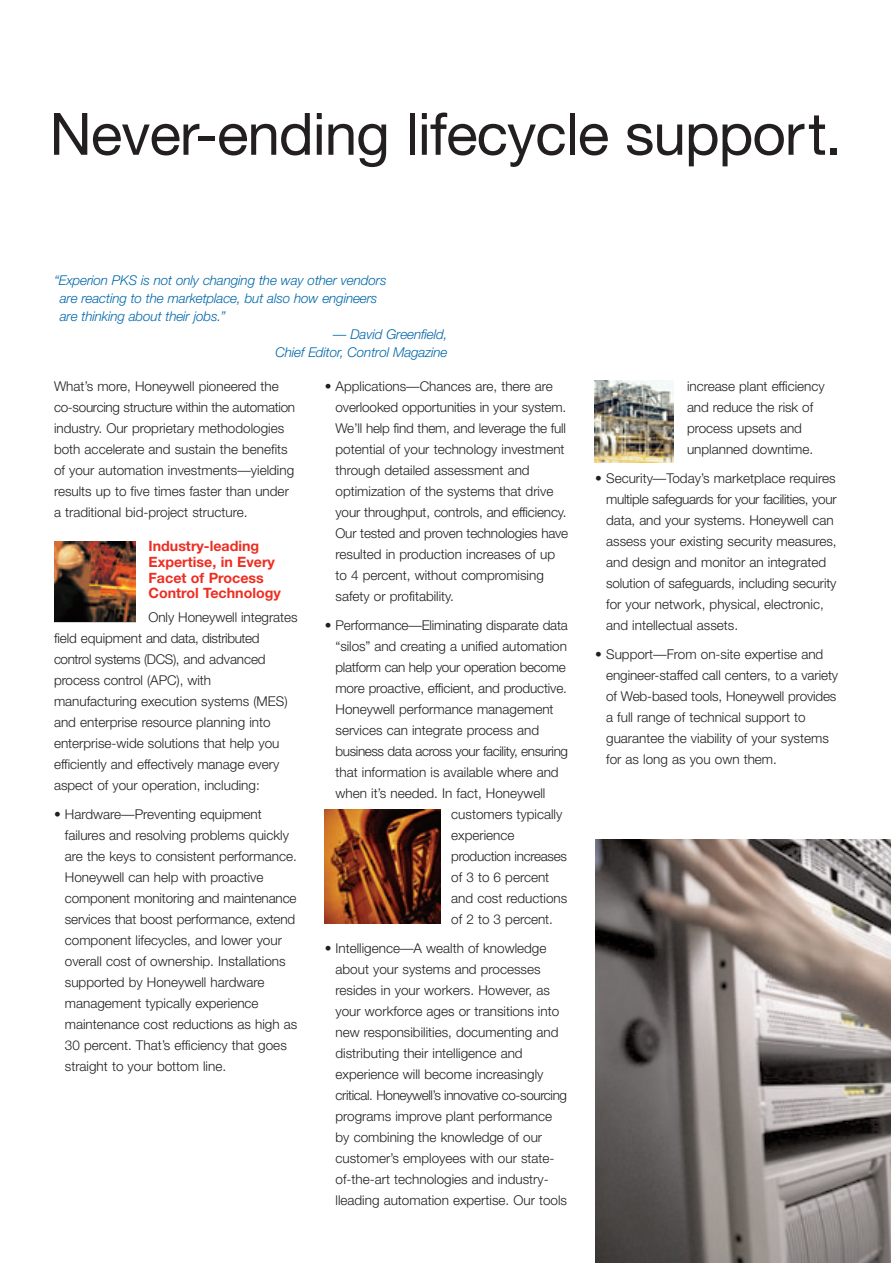
<style>
.page{position:relative;width:891px;height:1263px;background:#fff}
.page>*{position:absolute;margin:0;border:0;box-sizing:border-box;transform-origin:0 0}
.t1{font:58.5px "Helvetica Neue";letter-spacing:-.015em;color:#231f20}
.t2{font:700 14.4px/15.9px "Helvetica Neue";color:#ee2e22}
.t3{font:300 13.5px/21px "Helvetica Neue";color:#231f20}
.t4{font:italic 300 13.5px/18px "Helvetica Neue";letter-spacing:-.01em;color:#0068a9}
.t5{font:300 13.5px "Helvetica Neue";letter-spacing:-.02em;color:#231f20}
.t6{font:300 13.5px "Helvetica Neue";letter-spacing:-.03em;color:#231f20}
</style>
<div class="page">
<img style="left:54px;top:541px;width:81px;height:81px">
<img style="left:595px;top:381px;width:78px;height:81px">
<img style="left:324px;top:810px;width:117px;height:113px">
<img style="left:595px;top:840px;width:296px;height:423px">
<h1 class="t1" style="left:50px;top:113px;width:794px">Never-ending lifecycle support.</h1>
<p class="t4" style="left:60px;top:272px;width:328px;text-indent:-6px">“Experion PKS is not only changing the way other vendors are reacting to the marketplace, but also how engineers are thinking about their jobs.”</p>
<p class="t4" style="left:275px;top:326px;width:174px;text-align:right">— David Greenfield,<br>Chief Editor, Control Magazine</p>
<p class="t3" style="left:54px;top:376px;width:243px">What’s more, Honeywell pioneered the co-sourcing structure within the automation industry. Our proprietary methodologies both accelerate and sustain the benefits of your automation investments—yielding results up to five times faster than under a traditional bid-project structure.</p>
<p class="t2" style="left:148px;top:539px;width:134px">Industry-leading<br>Expertise, in Every<br>Facet of Process<br>Control Technology</p>
<p class="t3" style="left:54px;top:608px;width:245px;text-indent:94px">Only Honeywell integrates field equipment and data, distributed control systems (DCS), and advanced process control (APC), with<br>manufacturing execution systems (MES) and enterprise resource planning into enterprise-wide solutions that help you efficiently and effectively manage every aspect of your operation, including:</p>
<p class="t3" style="left:65px;top:805px;width:234px;text-indent:-11px">• Hardware—Preventing equipment failures and resolving problems quickly are the keys to consistent performance.<br>Honeywell can help with proactive component monitoring and maintenance services that boost performance, extend component lifecycles, and lower your overall cost of ownership. Installations supported by Honeywell hardware management typically experience maintenance cost reductions as high as 30 percent. That’s efficiency that goes straight to your bottom line.</p>
<p class="t3" style="left:335px;top:376px;width:234px;text-indent:-11px">• Applications—Chances are, there are overlooked opportunities in your system.<br>We’ll help find them, and leverage the full potential of your technology investment through detailed assessment and optimization of the systems that drive your throughput, controls, and efficiency.<br>Our tested and proven technologies have resulted in production increases of up to 4 percent, without compromising safety or profitability.</p>
<p class="t3" style="left:325px;top:616px;width:245px">• Performance—Eliminating disparate data</p>
<p class="t3" style="left:335px;top:637px;width:233px">“silos” and creating a unified automation</p>
<p class="t5" style="left:335px;top:662px;width:232px">platform can help your operation become</p>
<p class="t3" style="left:335px;top:679px;width:233px">more proactive, efficient, and productive.</p>
<p class="t3" style="left:335px;top:700px;width:219px">Honeywell performance management</p>
<p class="t3" style="left:335px;top:721px;width:205px">services can integrate process and</p>
<p class="t6" style="left:335px;top:746px;width:234px">business data across your facility, ensuring</p>
<p class="t3" style="left:335px;top:763px;width:225px">that information is available where and</p>
<p class="t3" style="left:335px;top:784px;width:211px">when it’s needed. In fact, Honeywell</p>
<p class="t3" style="left:451px;top:805px;width:113px">customers typically</p>
<p class="t3" style="left:451px;top:826px;width:65px">experience</p>
<p class="t5" style="left:451px;top:851px;width:117px">production increases</p>
<p class="t3" style="left:451px;top:868px;width:100px">of 3 to 6 percent</p>
<p class="t3" style="left:451px;top:889px;width:118px">and cost reductions</p>
<p class="t3" style="left:451px;top:910px;width:103px">of 2 to 3 percent.</p>
<p class="t3" style="left:335px;top:939px;width:233px;text-indent:-11px">• Intelligence—A wealth of knowledge about your systems and processes resides in your workers. However, as your workforce ages or transitions into new responsibilities, documenting and distributing their intelligence and experience will become increasingly critical. Honeywell’s innovative co-sourcing programs improve plant performance by combining the knowledge of our customer’s employees with our state&shy;of-the-art technologies and industry&shy;lleading automation expertise. Our tools</p>
<p class="t3" style="left:687px;top:376px;width:139px">increase plant efficiency and reduce the risk of process upsets and unplanned downtime.</p>
<p class="t3" style="left:606px;top:469px;width:232px;text-indent:-11px">• Security—Today’s marketplace requires multiple safeguards for your facilities, your data, and your systems. Honeywell can assess your existing security measures, and design and monitor an integrated solution of safeguards, including security for your network, physical, electronic, and intellectual assets.</p>
<p class="t3" style="left:606px;top:645px;width:233px;text-indent:-11px">• Support—From on-site expertise and engineer-staffed call centers, to a variety of Web-based tools, Honeywell provides a full range of technical support to guarantee the viability of your systems for as long as you own them.</p>
</div>
